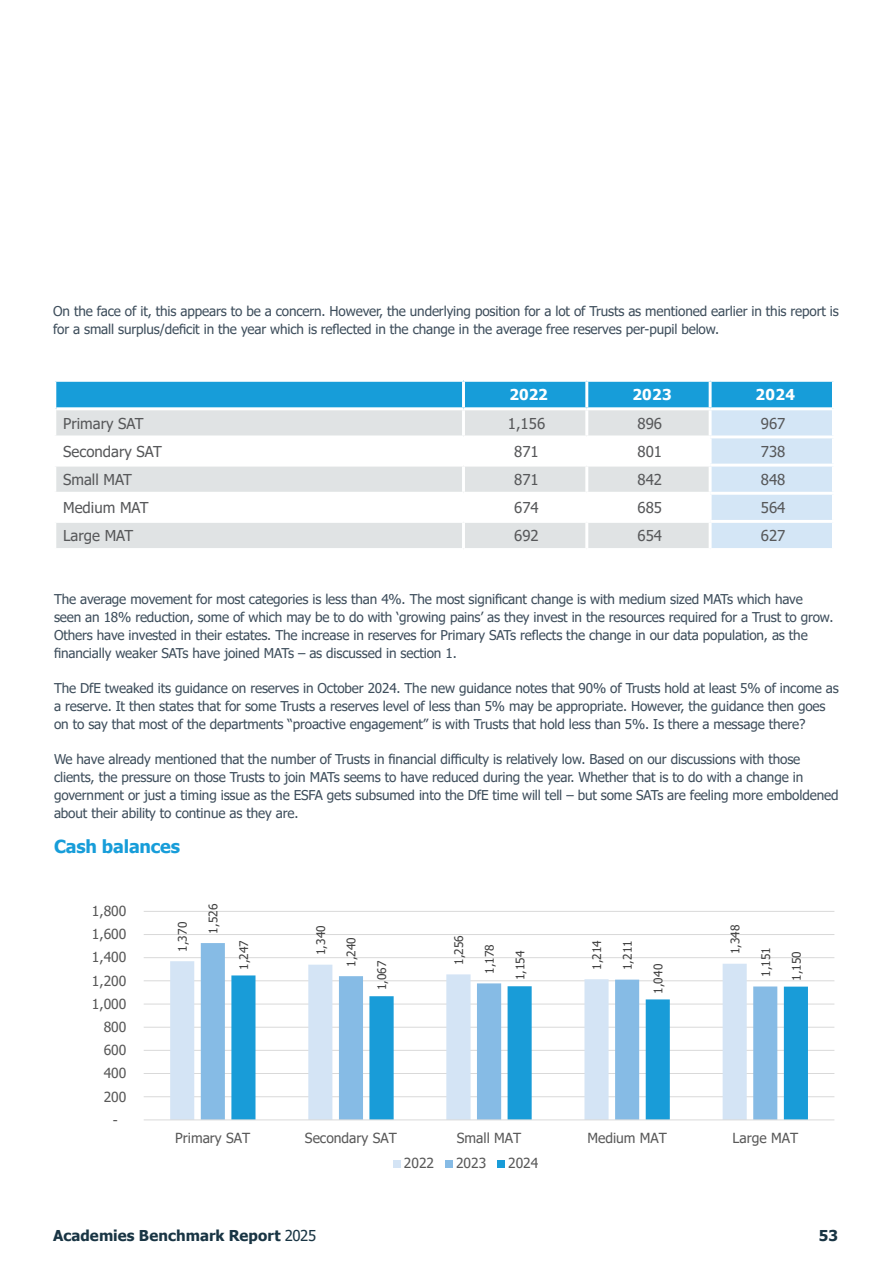
<style>
.page{position:relative;width:893px;height:1263px;background:#fff}
.page>*{position:absolute;margin:0;border:0;box-sizing:border-box;transform-origin:0 0}
.Sub_Heading_Blue{font:700 18px "Tahoma";letter-spacing:-.01em;color:#179dd9}
.t1{font:15px "Tahoma";color:#57585a}
.t2{font:700 15px "Tahoma";color:#193544}
.t3{font:700 15px "Tahoma";letter-spacing:.025em;color:#fff}
.t4{font:13.95px "Tahoma";color:#595959}
.Body_Text{font:13.5px/18px "Tahoma";letter-spacing:-.01em;color:#3e4e5c}
.t5{font:11.85px "Tahoma";letter-spacing:.005em;color:#404040}
.s1{font-weight:400}
</style>
<div class="page">
<div style="left:55px;top:380px;width:408px;height:29px;background:#179dd9"></div>
<div style="left:56px;top:410px;width:406px;height:138px;background:#e0e3e4"></div>
<svg style="left:56px;top:438px;width:406px;height:82px"></svg>
<svg style="left:465px;top:382px;width:367px;height:166px"></svg>
<hr style="left:585px;top:410px;width:3px;height:25px;background:#fff">
<hr style="left:709px;top:410px;width:3px;height:25px;background:#fff">
<hr style="left:585px;top:438px;width:3px;height:26px;background:#fff">
<hr style="left:585px;top:467px;width:3px;height:25px;background:#fff">
<hr style="left:709px;top:467px;width:3px;height:25px;background:#fff">
<hr style="left:53px;top:492px;width:410px;height:3px;background:#fff">
<hr style="left:463px;top:492px;width:124px;height:3px;background:#fff">
<hr style="left:587px;top:492px;width:123px;height:3px;background:#fff">
<hr style="left:585px;top:495px;width:3px;height:25px;background:#fff">
<hr style="left:710px;top:492px;width:125px;height:3px;background:#fff">
<hr style="left:709px;top:495px;width:3px;height:25px;background:#fff">
<hr style="left:53px;top:520px;width:410px;height:3px;background:#fff">
<hr style="left:463px;top:520px;width:124px;height:3px;background:#fff">
<hr style="left:587px;top:520px;width:123px;height:3px;background:#fff">
<hr style="left:585px;top:523px;width:3px;height:25px;background:#fff">
<hr style="left:710px;top:520px;width:125px;height:3px;background:#fff">
<hr style="left:709px;top:523px;width:3px;height:25px;background:#fff">
<hr style="left:53px;top:379px;width:410px;height:3px;background:#fff">
<hr style="left:56px;top:407px;width:407px;height:3px;background:#fff">
<hr style="left:710px;top:407px;width:122px;height:3px;background:#fff">
<hr style="left:53px;top:435px;width:410px;height:3px;background:#fff">
<hr style="left:463px;top:435px;width:124px;height:3px;background:#fff">
<hr style="left:587px;top:435px;width:123px;height:3px;background:#fff">
<hr style="left:710px;top:435px;width:125px;height:3px;background:#fff">
<hr style="left:709px;top:438px;width:3px;height:26px;background:#fff">
<hr style="left:53px;top:464px;width:410px;height:3px;background:#fff">
<hr style="left:463px;top:464px;width:124px;height:3px;background:#fff">
<hr style="left:587px;top:464px;width:123px;height:3px;background:#fff">
<hr style="left:710px;top:464px;width:125px;height:3px;background:#fff">
<hr style="left:53px;top:382px;width:3px;height:27px;background:#fff">
<hr style="left:462px;top:382px;width:3px;height:25px;background:#fff">
<hr style="left:585px;top:382px;width:3px;height:25px;background:#fff">
<hr style="left:709px;top:382px;width:3px;height:25px;background:#fff">
<hr style="left:463px;top:407px;width:124px;height:3px;background:#fff">
<hr style="left:587px;top:407px;width:123px;height:3px;background:#fff">
<svg style="left:143px;top:911px;width:692px;height:257px"></svg>
<p class="Body_Text" style="left:53px;top:303px;width:787px">On the face of it, this appears to be a concern. However, the underlying position for a lot of Trusts as mentioned earlier in this report is for a small surplus/deficit in the year which is reflected in the change in the average free reserves per-pupil below.</p>
<p class="t3" style="left:510px;top:384px;width:40px">2022</p>
<p class="t3" style="left:632px;top:384px;width:41px">2023</p>
<p class="t3" style="left:756px;top:384px;width:41px">2024</p>
<p class="t1" style="left:63px;top:413px;width:82px">Primary SAT</p>
<p class="t1" style="left:508px;top:413px;width:39px">1,156</p>
<p class="t1" style="left:638px;top:413px;width:26px">896</p>
<p class="t1" style="left:761px;top:413px;width:26px">967</p>
<p class="t1" style="left:63px;top:441px;width:100px">Secondary SAT</p>
<p class="t1" style="left:514px;top:441px;width:26px">871</p>
<p class="t1" style="left:638px;top:441px;width:26px">801</p>
<p class="t1" style="left:761px;top:441px;width:26px">738</p>
<p class="t1" style="left:63px;top:469px;width:70px">Small MAT</p>
<p class="t1" style="left:514px;top:469px;width:26px">871</p>
<p class="t1" style="left:638px;top:469px;width:26px">842</p>
<p class="t1" style="left:761px;top:469px;width:26px">848</p>
<p class="t1" style="left:63px;top:497px;width:87px">Medium MAT</p>
<p class="t1" style="left:514px;top:497px;width:26px">674</p>
<p class="t1" style="left:638px;top:497px;width:26px">685</p>
<p class="t1" style="left:761px;top:497px;width:26px">564</p>
<p class="t1" style="left:63px;top:526px;width:72px">Large MAT</p>
<p class="t1" style="left:514px;top:526px;width:26px">692</p>
<p class="t1" style="left:638px;top:526px;width:26px">654</p>
<p class="t1" style="left:761px;top:526px;width:26px">627</p>
<p class="Body_Text" style="left:54px;top:591px;width:781px">The average movement for most categories is less than 4%. The most significant change is with medium sized MATs which have seen an 18% reduction, some of which may be to do with ‘growing pains’ as they invest in the resources required for a Trust to grow.<br>Others have invested in their estates. The increase in reserves for Primary SATs reflects the change in our data population, as the financially weaker SATs have joined MATs – as discussed in section 1.</p>
<p class="Body_Text" style="left:54px;top:680px;width:786px">The DfE tweaked its guidance on reserves in October 2024. The new guidance notes that 90% of Trusts hold at least 5% of income as a reserve. It then states that for some Trusts a reserves level of less than 5% may be appropriate. However, the guidance then goes on to say that most of the departments “proactive engagement” is with Trusts that hold less than 5%. Is there a message there?</p>
<p class="Body_Text" style="left:54px;top:751px;width:786px">We have already mentioned that the number of Trusts in financial difficulty is relatively low. Based on our discussions with those clients, the pressure on those Trusts to join MATs seems to have reduced during the year. Whether that is to do with a change in government or just a timing issue as the ESFA gets subsumed into the DfE time will tell – but some SATs are feeling more emboldened about their ability to continue as they are.</p>
<p class="Sub_Heading_Blue" style="left:54px;top:834px;width:128px">Cash balances</p>
<p class="t4" style="left:92px;top:902px;width:36px">1,800</p>
<p class="t4" style="left:92px;top:925px;width:36px">1,600</p>
<p class="t4" style="left:92px;top:948px;width:36px">1,400</p>
<p class="t4" style="left:92px;top:971px;width:36px">1,200</p>
<p class="t4" style="left:92px;top:994px;width:36px">1,000</p>
<p class="t4" style="left:104px;top:1017px;width:24px">800</p>
<p class="t4" style="left:104px;top:1041px;width:24px">600</p>
<p class="t4" style="left:104px;top:1064px;width:24px">400</p>
<p class="t4" style="left:104px;top:1087px;width:24px">200</p>
<p class="t4" style="left:113px;top:1110px;width:7px">-</p>
<p class="t5" style="left:205px;top:933px;width:31px;rotate:-90deg">1,526</p>
<p class="t5" style="left:175px;top:951px;width:31px;rotate:-90deg">1,370</p>
<p class="t5" style="left:313px;top:955px;width:31px;rotate:-90deg">1,340</p>
<p class="t5" style="left:451px;top:965px;width:31px;rotate:-90deg">1,256</p>
<p class="t5" style="left:589px;top:970px;width:31px;rotate:-90deg">1,214</p>
<p class="t5" style="left:727px;top:954px;width:31px;rotate:-90deg">1,348</p>
<p class="t5" style="left:343px;top:967px;width:31px;rotate:-90deg">1,240</p>
<p class="t5" style="left:481px;top:974px;width:31px;rotate:-90deg">1,178</p>
<p class="t5" style="left:620px;top:970px;width:31px;rotate:-90deg">1,211</p>
<p class="t5" style="left:758px;top:977px;width:31px;rotate:-90deg">1,151</p>
<p class="t5" style="left:236px;top:970px;width:31px;rotate:-90deg">1,247</p>
<p class="t5" style="left:374px;top:990px;width:31px;rotate:-90deg">1,067</p>
<p class="t5" style="left:512px;top:980px;width:31px;rotate:-90deg">1,154</p>
<p class="t5" style="left:650px;top:993px;width:31px;rotate:-90deg">1,040</p>
<p class="t5" style="left:788px;top:981px;width:31px;rotate:-90deg">1,150</p>
<p class="t4" style="left:175px;top:1128px;width:77px">Primary SAT</p>
<p class="t4" style="left:305px;top:1128px;width:93px">Secondary SAT</p>
<p class="t4" style="left:457px;top:1128px;width:66px">Small MAT</p>
<p class="t4" style="left:587px;top:1128px;width:81px">Medium MAT</p>
<p class="t4" style="left:733px;top:1128px;width:67px">Large MAT</p>
<p class="t4" style="left:404px;top:1154px;width:32px">2022</p>
<p class="t4" style="left:456px;top:1154px;width:32px">2023</p>
<p class="t4" style="left:508px;top:1154px;width:32px">2024</p>
<p class="t2" style="left:53px;top:1225px;width:265px">Academies Benchmark Report <span class="s1">2025</span></p>
<p class="t2" style="left:819px;top:1225px;width:21px">53</p>
</div>
